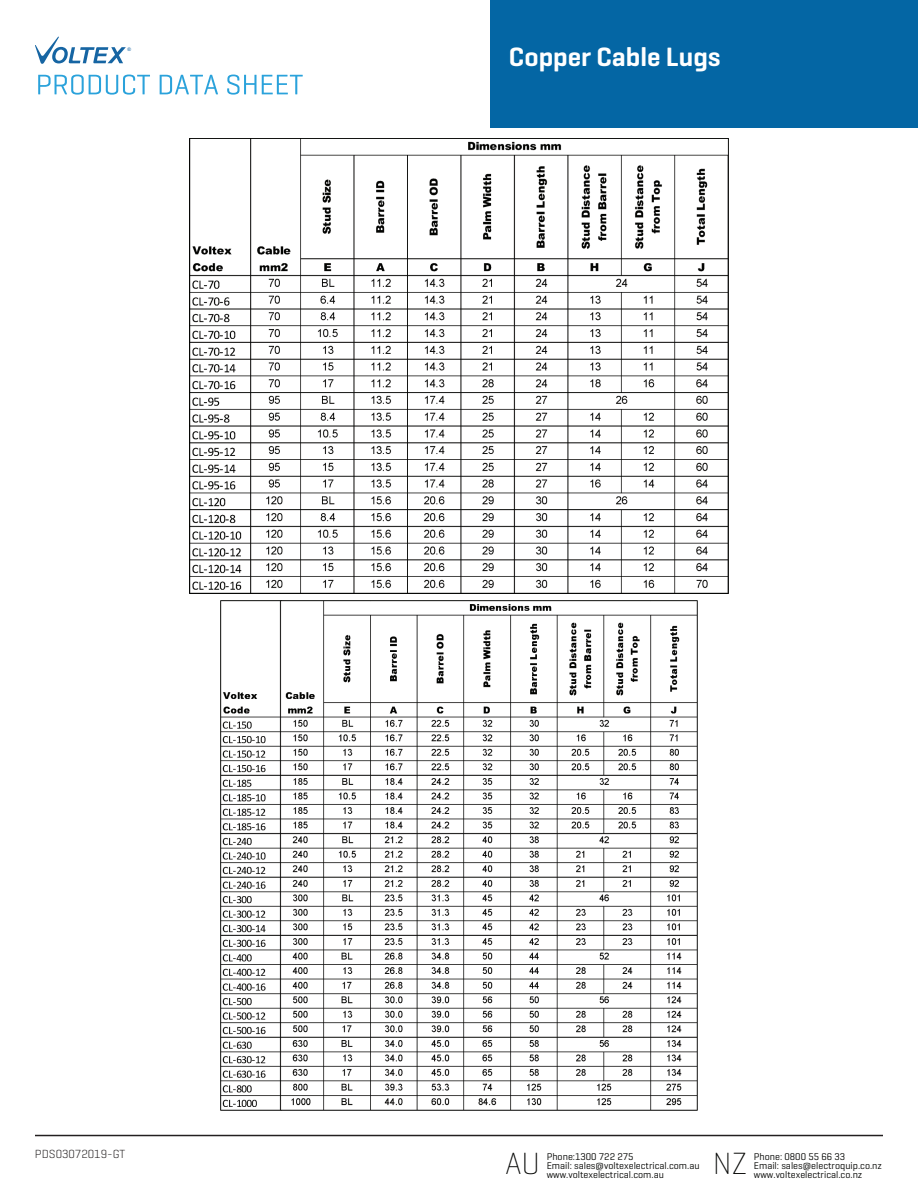
<style>
.page{position:relative;width:918px;height:1188px;background:#fff}
.page>*{position:absolute;margin:0;border:0;box-sizing:border-box;transform-origin:0 0}
.t1{font:200 31.2px "Geogrotesque";color:#040503}
.t2{font:600 27px "Geogrotesque";color:#fff}
.t3{font:300 12px "Geogrotesque";color:#231f20}
.t4{font:9.9px/9.3px "Geogrotesque";color:#040503}
.t5{font:4.8px "Arial";color:#1665a3}
</style>
<div class="page">
<div style="left:490px;top:0;width:428px;height:128px;background:#0466a4"></div>
<hr style="left:35px;top:1135px;width:848px;height:1px;background:#231f20">
<svg style="left:35px;top:36px;width:91px;height:28px"></svg>
<svg style="left:38px;top:75px;width:112px;height:20px"></svg>
<svg style="left:160px;top:75px;width:58px;height:19px"></svg>
<svg style="left:227px;top:75px;width:76px;height:20px"></svg>
<img style="left:190px;top:138px;width:538px;height:456px">
<img style="left:221px;top:600px;width:476px;height:510px">
<p class="t5" style="left:127px;top:46px;width:5px">®</p>
<h2 class="t2" style="left:509px;top:40px;width:213px">Copper Cable Lugs</h2>
<p class="t3" style="left:35px;top:1146px;width:92px">PDS03072019-GT</p>
<h1 class="t1" style="left:506px;top:1144px;width:36px">AU</h1>
<p class="t4" style="left:547px;top:1152px;width:154px">Phone:1300 722 275<br>Email: sales@voltexelectrical.com.au</p>
<p class="t4" style="left:547px;top:1170px;width:119px">www.voltexelectrical.com.au</p>
<h1 class="t1" style="left:713px;top:1144px;width:36px">NZ</h1>
<p class="t4" style="left:754px;top:1152px;width:130px">Phone: 0800 55 66 33<br>Email: sales@electroquip.co.nz</p>
<p class="t4" style="left:754px;top:1170px;width:110px">www.voltexelectrical.co.nz</p>
</div>
